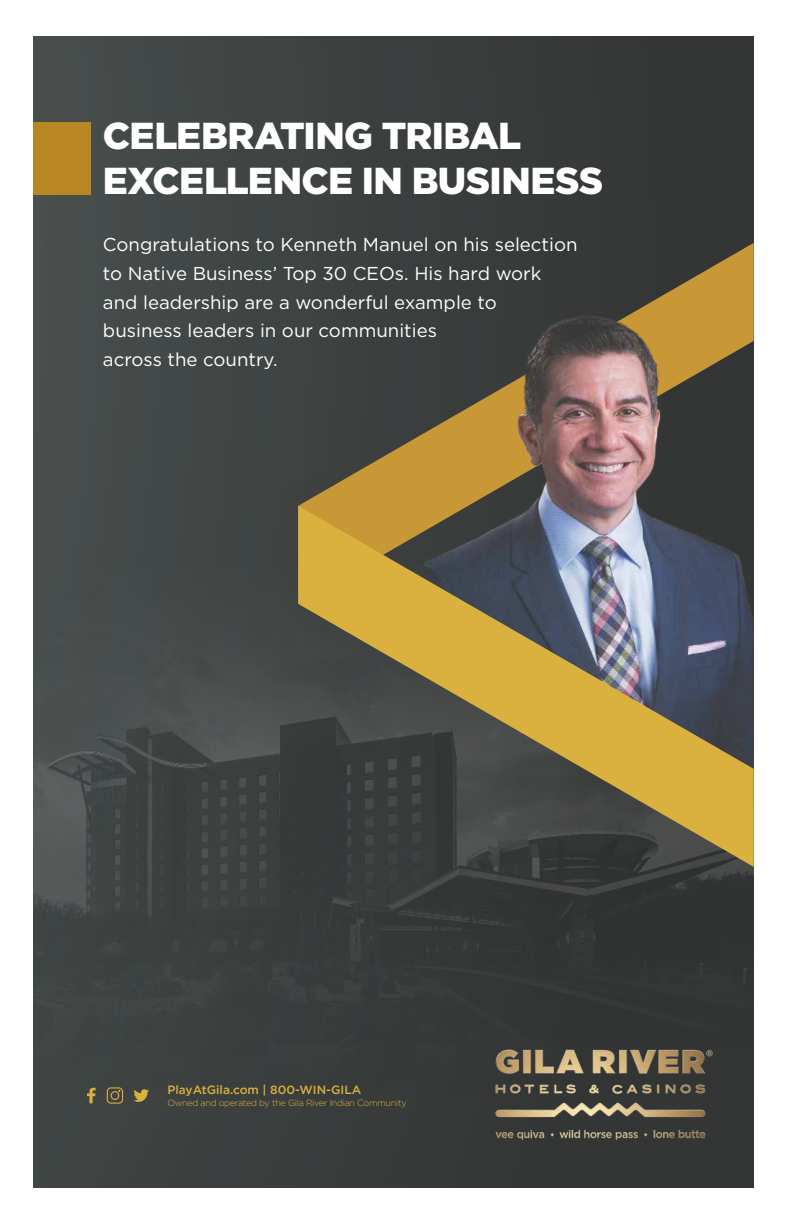
<style>
.page{position:relative;width:792px;height:1224px;background:#fff}
.page>*{position:absolute;margin:0;border:0;box-sizing:border-box;transform-origin:0 0}
.t1{font:900 37.5px/45px "Gotham HTF";letter-spacing:-.015em;color:#fff}
.t2{font:18.6px/28.9px "Gotham HTF";color:#fff}
.t3{font:500 12px "Gotham HTF";color:#dab03f}
.t4{font:300 9px "Gotham HTF";letter-spacing:-.03em;color:#dab03f}
</style>
<div class="page">
<div style="left:34px;top:36px;width:720px;height:1152px;background:linear-gradient(to right,#454b4a,#313332)"></div>
<img style="left:34px;top:495px;width:720px;height:611px">
<img style="left:480px;top:1015px;width:252px;height:160px">
<svg style="left:87px;top:1088px;width:9px;height:15px"></svg>
<svg style="left:133px;top:1089px;width:16px;height:13px"></svg>
<svg style="left:107px;top:1087px;width:16px;height:17px"></svg>
<div style="left:273px;top:125px;width:481px;height:501px;background:#3f413f"></div>
<svg style="left:298px;top:243px;width:456px;height:263px"></svg>
<img style="left:366px;top:246px;width:388px;height:260px">
<svg style="left:298px;top:506px;width:456px;height:361px;background:#766c51"></svg>
<div style="left:34px;top:122px;width:57px;height:73px;background:#b98624"></div>
<h1 class="t1" style="left:103px;top:113px;width:502px">CELEBRATING TRIBAL<br>EXCELLENCE IN BUSINESS</h1>
<p class="t2" style="left:103px;top:230px;width:476px">Congratulations to Kenneth Manuel on his selection to Native Business’ Top 30 CEOs. His hard work and leadership are a wonderful example to business leaders in our communities<br>across the country.</p>
<p class="t3" style="left:167px;top:1083px;width:195px">PlayAtGila.com | 800-WIN-GILA</p>
<p class="t4" style="left:167px;top:1098px;width:241px">Owned and operated by the Gila River Indian Community</p>
</div>
